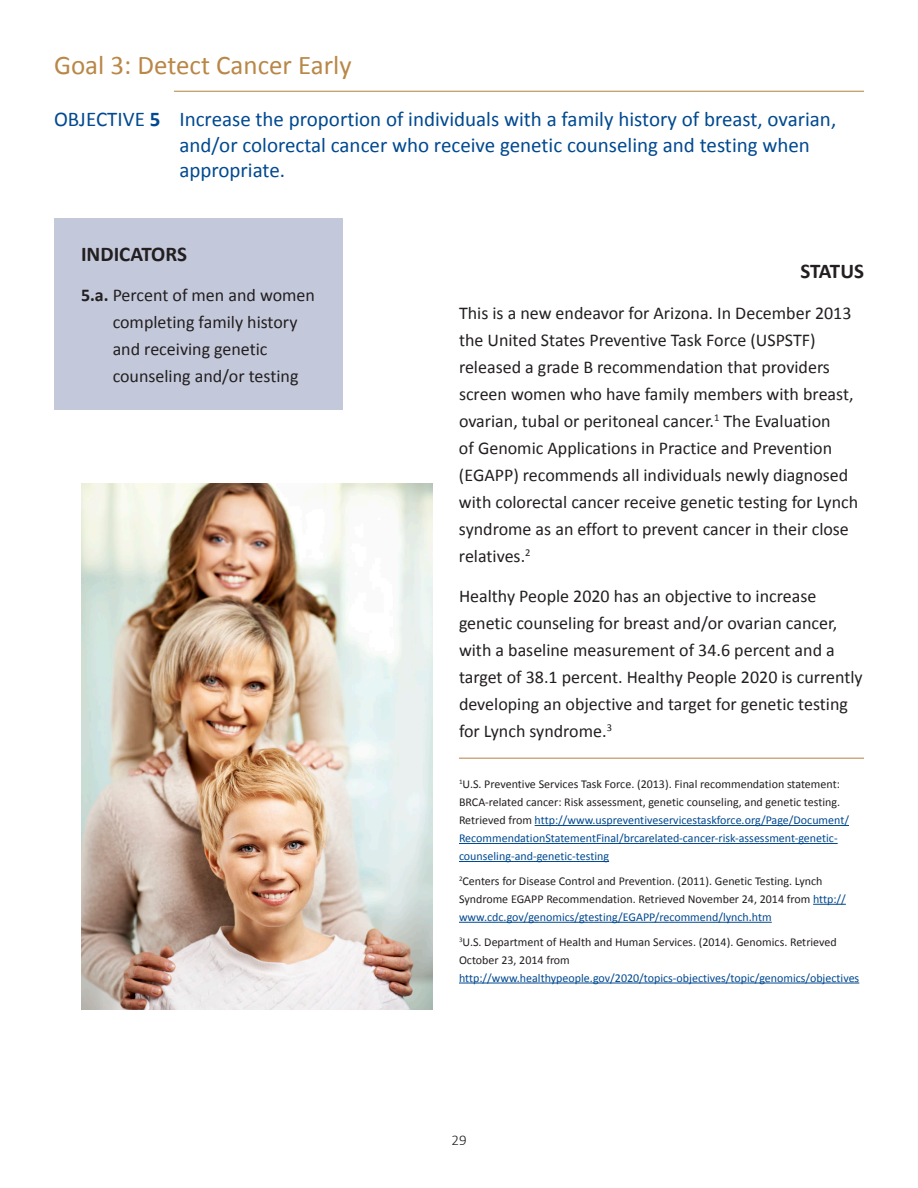
<style>
.page{position:relative;width:918px;height:1188px;background:#fff}
.page>*{position:absolute;margin:0;border:0;box-sizing:border-box;transform-origin:0 0}
.t1{font:27px "Calibri";color:#b98747}
.t2{font:21px/25.2px "Calibri";color:#014990}
.t3{font:700 21px "Calibri";color:#231f20}
.t4{font:18px/27px "Calibri";color:#231f20}
.t5{font:300 15px "Calibri";color:#231f20}
.t6{font:12px/18px "Calibri";color:#231f20}
.t7{font:12px/18px "Calibri";color:#014990}
.s1{font-weight:700}
.s2{color:#231f20}
.s3{color:#014990}
</style>
<div class="page">
<div style="left:54px;top:218px;width:289px;height:192px;background:#c3c8da"></div>
<hr style="left:535px;top:825px;width:314px;height:1px;background:#014990">
<hr style="left:459px;top:843px;width:379px;height:1px;background:#014990">
<hr style="left:459px;top:861px;width:150px;height:1px;background:#014990">
<hr style="left:813px;top:904px;width:33px;height:1px;background:#014990">
<hr style="left:459px;top:922px;width:313px;height:1px;background:#014990">
<hr style="left:459px;top:983px;width:400px;height:1px;background:#014990">
<hr style="left:459px;top:758px;width:405px;height:1px;background:#b98747">
<hr style="left:174px;top:91px;width:690px;height:1px;background:#b98747">
<img style="left:81px;top:484px;width:351px;height:526px">
<h1 class="t1" style="left:54px;top:48px;width:299px">Goal 3: Detect Cancer Early</h1>
<h5 class="t2" style="left:179px;top:107px;width:658px;text-indent:-125px">OBJECTIVE <span class="s1">5</span> Increase the proportion of individuals with a family history of breast, ovarian, and/or colorectal cancer who receive genetic counseling and testing when appropriate.</h5>
<h6 class="t3" style="left:81px;top:240px;width:108px">INDICATORS</h6>
<p class="t4" style="left:113px;top:282px;width:204px;text-indent:-32px"><span class="s1">5.a.</span> Percent of men and women completing family history and receiving genetic counseling and/or testing</p>
<h6 class="t3" style="left:800px;top:258px;width:65px">STATUS</h6>
<p class="t4" style="left:459px;top:299px;width:401px">This is a new endeavor for Arizona. In December 2013 the United States Preventive Task Force (USPSTF) released a grade B recommendation that providers screen women who have family members with breast, ovarian, tubal or peritoneal cancer.<sup>1</sup> The Evaluation<br>of Genomic Applications in Practice and Prevention (EGAPP) recommends all individuals newly diagnosed with colorectal cancer receive genetic testing for Lynch syndrome as an effort to prevent cancer in their close relatives.<sup>2</sup></p>
<p class="t4" style="left:459px;top:583px;width:405px">Healthy People 2020 has an objective to increase genetic counseling for breast and/or ovarian cancer, with a baseline measurement of 34.6 percent and a target of 38.1 percent. Healthy People 2020 is currently developing an objective and target for genetic testing for Lynch syndrome.<sup>3</sup></p>
<p class="t7" style="left:459px;top:775px;width:392px"><sup>1</sup><span class="s2">U.S. Preventive Services Task Force. (2013). Final recommendation statement:<br>BRCA-related cancer: Risk assessment, genetic counseling, and genetic testing.<br>Retrieved from</span> http://www.uspreventiveservicestaskforce.org/Page/Document/ RecommendationStatementFinal/brcarelated-cancer-risk-assessment-genetic&shy;counseling-and-genetic-testing</p>
<p class="t6" style="left:459px;top:872px;width:388px"><sup>2</sup>Centers for Disease Control and Prevention. (2011). Genetic Testing. Lynch<br>Syndrome EGAPP Recommendation. Retrieved November 24, 2014 from <span class="s3">http:// www.cdc.gov/genomics/gtesting/EGAPP/recommend/lynch.htm</span></p>
<p class="t6" style="left:459px;top:933px;width:402px"><sup>3</sup>U.S. Department of Health and Human Services. (2014). Genomics. Retrieved<br>October 23, 2014 from <span class="s3">http://www.healthypeople.gov/2020/topics-objectives/topic/genomics/objectives</span></p>
<p class="t5" style="left:451px;top:1131px;width:17px">29</p>
</div>
